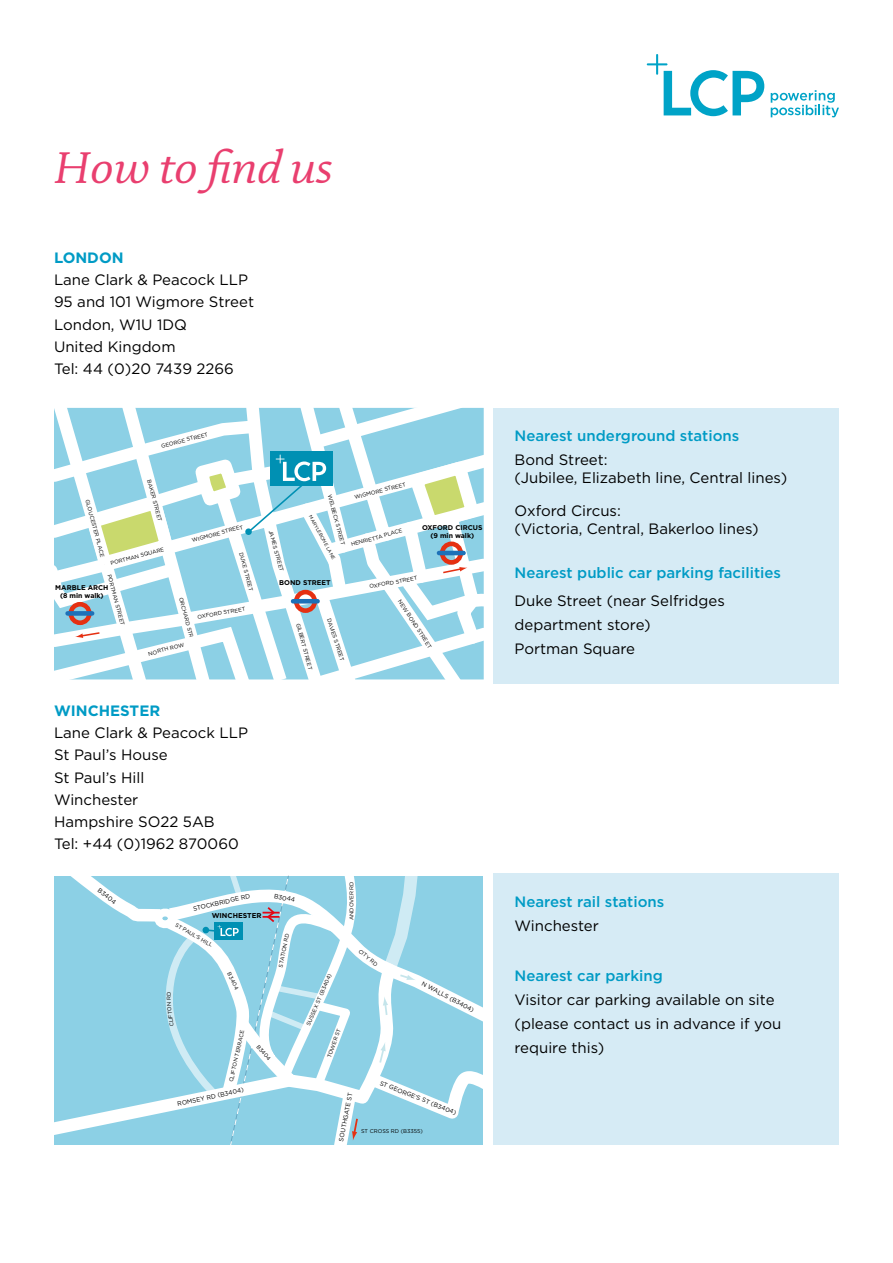
<style>
.page{position:relative;width:893px;height:1263px;background:#fff}
.page>*{position:absolute;margin:0;border:0;box-sizing:border-box;transform-origin:0 0}
.t1{font:italic 45px "DTL Documenta TOT";color:#e93f6f}
.t2{font:15px/24px "Gotham";color:#000}
.t3{font:500 15px/24px "Gotham";color:#009bc5}
.t4{font:700 15px "Gotham";color:#009bc5}
.t5{font:700 7.05px "Gotham";color:#000}
.t6{font:700 6.9px/8.2px "Gotham";color:#000;text-align:center}
.t7{font:6.3px "Gotham";color:#000}
.t8{font:5.55px "Gotham";color:#000}
.t9{font:5.4px "Gotham";color:#000}
.t10{font:4.65px "Gotham";color:#000}
.s1{font-weight:400;color:#000}
.s2{font-weight:500;color:#009bc5}
</style>
<div class="page">
<svg style="left:771px;top:90px;width:68px;height:27px"></svg>
<svg style="left:647px;top:54px;width:117px;height:62px"></svg>
<svg style="left:54px;top:408px;width:430px;height:271px"></svg>
<div style="left:493px;top:408px;width:346px;height:275px;background:#d6ebf5"></div>
<div style="left:493px;top:873px;width:346px;height:271px;background:#d6ebf5"></div>
<svg style="left:54px;top:875px;width:428px;height:269px"></svg>
<p class="t1" style="left:54px;top:141px;width:280px">How to find us</p>
<p class="t4" style="left:54px;top:248px;width:71px">LONDON</p>
<p class="t2" style="left:54px;top:267px;width:196px">Lane Clark &amp; Peacock LLP</p>
<p class="t2" style="left:54px;top:290px;width:202px">95 and 101 Wigmore Street</p>
<p class="t2" style="left:54px;top:312px;width:134px">London, W1U 1DQ</p>
<p class="t2" style="left:54px;top:334px;width:123px">United Kingdom</p>
<p class="t2" style="left:54px;top:357px;width:181px">Tel: 44 (0)20 7439 2266</p>
<p class="t8" style="left:160px;top:443px;width:50px;rotate:-15deg">GEORGE STREET</p>
<p class="t8" style="left:153px;top:478px;width:45px;rotate:75deg">BAKER STREET</p>
<p class="t8" style="left:354px;top:494px;width:54px;rotate:-15deg">WIGMORE STREET</p>
<p class="t8" style="left:333px;top:493px;width:54px;rotate:75deg">WELBECK STREET</p>
<p class="t8" style="left:91px;top:498px;width:61px;rotate:75deg">GLOUCESTER PLACE</p>
<p class="t10" style="left:313px;top:514px;width:51px;rotate:61deg">MARYLEBONE LANE</p>
<p class="t8" style="left:350px;top:541px;width:54px;rotate:-16deg">HENRIETTA PLACE</p>
<p class="t6" style="left:422px;top:523px;width:62px">OXFORD CIRCUS (9 min walk)</p>
<p class="t8" style="left:191px;top:537px;width:54px;rotate:-15deg">WIGMORE STREET</p>
<p class="t8" style="left:274px;top:529px;width:44px;rotate:75deg">JAMES STREET</p>
<p class="t8" style="left:110px;top:560px;width:57px;rotate:-15deg">PORTMAN SQUARE</p>
<p class="t8" style="left:245px;top:552px;width:41px;rotate:75deg">DUKE STREET</p>
<p class="t8" style="left:113px;top:573px;width:54px;rotate:75deg">PORTMAN STREET</p>
<p class="t6" style="left:279px;top:578px;width:53px">BOND STREET</p>
<p class="t8" style="left:369px;top:583px;width:50px;rotate:-10deg">OXFORD STREET</p>
<p class="t6" style="left:55px;top:583px;width:55px">MARBLE ARCH (8 min walk)</p>
<p class="t8" style="left:184px;top:596px;width:54px;rotate:75deg">ORCHARD STREET</p>
<p class="t8" style="left:402px;top:598px;width:58px;rotate:57deg">NEW BOND STREET</p>
<p class="t8" style="left:197px;top:613px;width:50px;rotate:-9deg">OXFORD STREET</p>
<p class="t8" style="left:332px;top:617px;width:46px;rotate:72deg">DAVIES STREET</p>
<p class="t8" style="left:302px;top:622px;width:49px;rotate:75deg">GILBERT STREET</p>
<p class="t8" style="left:148px;top:650px;width:38px;rotate:-15deg">NORTH ROW</p>
<p class="t4" style="left:54px;top:700px;width:108px">WINCHESTER</p>
<p class="t2" style="left:54px;top:720px;width:196px">Lane Clark &amp; Peacock LLP</p>
<p class="t2" style="left:54px;top:743px;width:115px">St Paul’s House</p>
<p class="t2" style="left:54px;top:765px;width:92px">St Paul’s Hill</p>
<p class="t2" style="left:54px;top:787px;width:86px">Winchester</p>
<p class="t2" style="left:54px;top:809px;width:162px">Hampshire SO22 5AB</p>
<p class="t2" style="left:54px;top:832px;width:186px">Tel: +44 (0)1962 870060</p>
<p class="t7" style="left:101px;top:886px;width:23px;rotate:37deg">B3404</p>
<p class="t7" style="left:192px;top:905px;width:60px;rotate:-13deg">STOCKBRIDGE RD</p>
<p class="t5" style="left:212px;top:911px;width:51px">WINCHESTER</p>
<p class="t7" style="left:275px;top:892px;width:23px;rotate:11deg">B3044</p>
<p class="t9" style="left:177px;top:921px;width:44px;rotate:30deg">ST PAUL’S HILL</p>
<p class="t9" style="left:277px;top:966px;width:36px;rotate:-79deg">STATION RD</p>
<p class="t9" style="left:232px;top:971px;width:20px;rotate:65deg">B3404</p>
<p class="t9" style="left:227px;top:1081px;width:55px;rotate:-77deg">CLIFTON TERRACE</p>
<p class="t7" style="left:177px;top:1099px;width:69px;rotate:-12deg">ROMSEY RD (B3404)</p>
<p class="t9" style="left:260px;top:1043px;width:20px;rotate:49deg">B3404</p>
<p class="t9" style="left:348px;top:920px;width:40px;rotate:-90deg">ANDOVER RD</p>
<p class="t9" style="left:305px;top:1024px;width:57px;rotate:-67deg">SUSSEX ST (B3404)</p>
<p class="t9" style="left:326px;top:1056px;width:32px;rotate:-70deg">TOWER ST</p>
<p class="t9" style="left:362px;top:948px;width:24px;rotate:40deg">CITY RD</p>
<p class="t7" style="left:424px;top:979px;width:60px;rotate:28deg">N WALLS (B3404)</p>
<p class="t7" style="left:337px;top:1141px;width:52px;rotate:-79deg">SOUTHGATE ST</p>
<p class="t7" style="left:382px;top:1079px;width:83px;rotate:22deg">ST GEORGE’S ST (B3404)</p>
<p class="t9" style="left:361px;top:1128px;width:63px">ST CROSS RD (B3355)</p>
<p class="t3" style="left:514px;top:424px;width:226px">Nearest underground stations<br><span class="s1">Bond Street:</span></p>
<p class="t2" style="left:514px;top:465px;width:274px">(Jubilee, Elizabeth line, Central lines)</p>
<p class="t2" style="left:514px;top:501px;width:246px;line-height:18px">Oxford Circus:<br>(Victoria, Central, Bakerloo lines)</p>
<p class="t3" style="left:514px;top:561px;width:268px">Nearest public car parking facilities</p>
<p class="t2" style="left:514px;top:589px;width:212px">Duke Street (near Selfridges department store)<br>Portman Square</p>
<p class="t3" style="left:514px;top:889px;width:151px">Nearest rail stations<br><span class="s1">Winchester</span></p>
<p class="t2" style="left:514px;top:963px;width:268px"><span class="s2">Nearest car parking<br></span>Visitor car parking available on site (please contact us in advance if you require this)</p>
</div>
